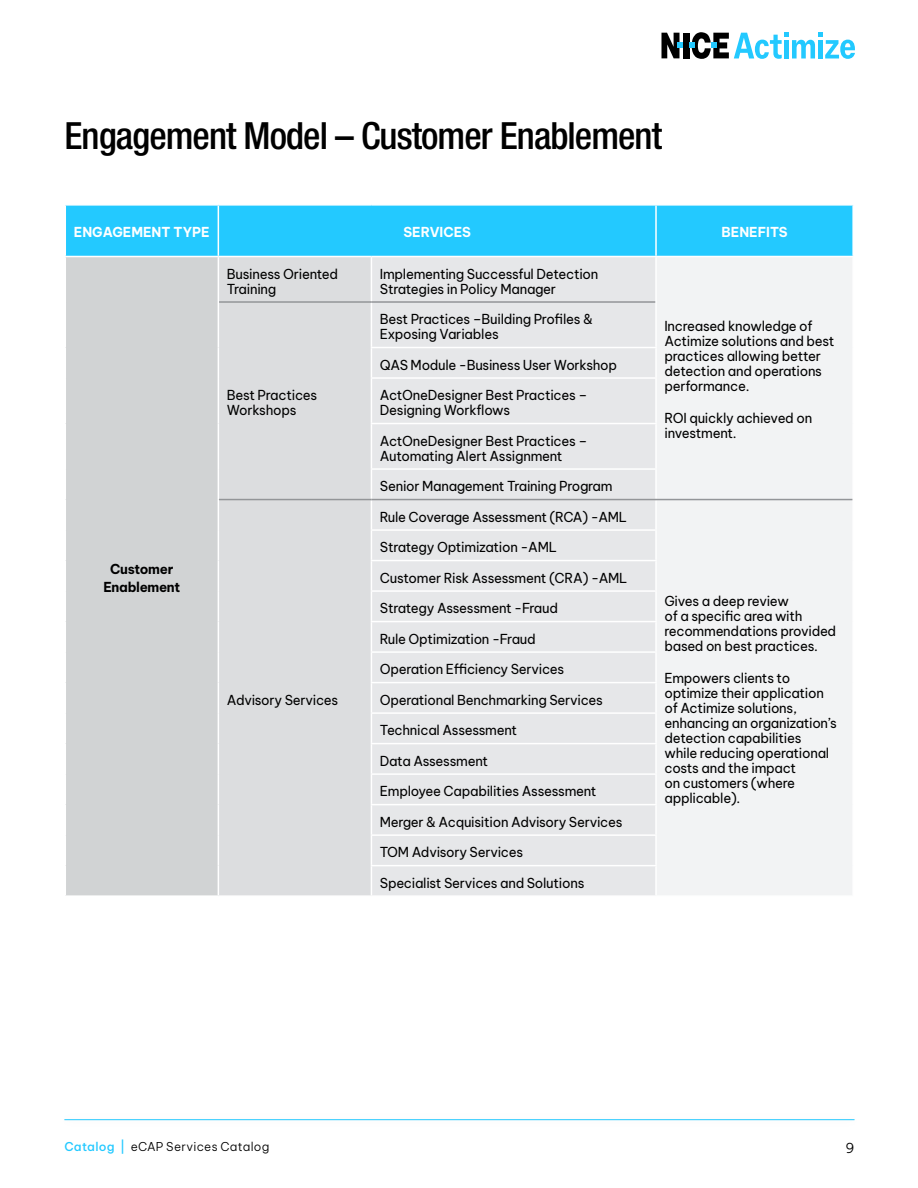
<style>
.page{position:relative;width:918px;height:1188px;background:#fff}
.page>*{position:absolute;margin:0;border:0;box-sizing:border-box;transform-origin:0 0}
.t1{font:500 condensed 37.5px "Helvetica Neue LT Pro";letter-spacing:-.025em;color:#000}
.t2{font:13.5px/15px "Be Vietnam Pro";letter-spacing:-.02em;color:#000}
.t3{font:700 13.5px "Be Vietnam Pro";color:#fff}
.t4{font:700 13.5px/18px "Be Vietnam Pro";letter-spacing:-.025em;color:#000;text-align:center}
.t5{font:300 13.5px "Be Vietnam Pro";color:#000}
.t6{font:300 12px "Be Vietnam Pro";letter-spacing:.02em;color:#000}
.s1{font-weight:500;color:#23c9ff}
</style>
<div class="page">
<div style="left:683px;top:33px;width:6px;height:25px;background:#000"></div>
<svg style="left:689px;top:32px;width:166px;height:27px"></svg>
<svg style="left:662px;top:33px;width:21px;height:25px"></svg>
<div style="left:66px;top:206px;width:786px;height:50px;background:#23c9ff"></div>
<div style="left:65px;top:256px;width:153px;height:640px;background:#d1d3d4"></div>
<div style="left:219px;top:257px;width:152px;height:638px;background:#dcdddf"></div>
<div style="left:372px;top:257px;width:283px;height:638px;background:#e6e7e9"></div>
<div style="left:657px;top:258px;width:195px;height:637px;background:#f2f3f4"></div>
<hr style="left:218px;top:206px;width:1px;height:50px;background:#fff">
<hr style="left:655px;top:206px;width:2px;height:50px;background:#fff">
<hr style="left:65px;top:256px;width:153px;height:1px;background:#fff">
<hr style="left:65px;top:257px;width:1px;height:45px;background:#fff">
<hr style="left:65px;top:302px;width:1px;height:46px;background:#fff">
<hr style="left:65px;top:348px;width:1px;height:30px;background:#fff">
<hr style="left:65px;top:378px;width:1px;height:46px;background:#fff">
<hr style="left:65px;top:424px;width:1px;height:45px;background:#fff">
<hr style="left:65px;top:469px;width:1px;height:31px;background:#fff">
<hr style="left:65px;top:500px;width:1px;height:30px;background:#fff">
<hr style="left:65px;top:530px;width:1px;height:31px;background:#fff">
<hr style="left:371px;top:529px;width:286px;height:2px;background:#fff">
<hr style="left:65px;top:561px;width:1px;height:30px;background:#fff">
<hr style="left:371px;top:560px;width:286px;height:1px;background:#fff">
<hr style="left:65px;top:591px;width:1px;height:31px;background:#fff">
<hr style="left:371px;top:590px;width:286px;height:2px;background:#fff">
<hr style="left:65px;top:622px;width:1px;height:30px;background:#fff">
<hr style="left:371px;top:621px;width:286px;height:1px;background:#fff">
<hr style="left:65px;top:652px;width:1px;height:31px;background:#fff">
<hr style="left:371px;top:651px;width:286px;height:2px;background:#fff">
<hr style="left:65px;top:683px;width:1px;height:30px;background:#fff">
<hr style="left:371px;top:682px;width:286px;height:1px;background:#fff">
<hr style="left:65px;top:713px;width:1px;height:31px;background:#fff">
<hr style="left:371px;top:712px;width:286px;height:2px;background:#fff">
<hr style="left:65px;top:744px;width:1px;height:30px;background:#fff">
<hr style="left:371px;top:743px;width:286px;height:1px;background:#fff">
<hr style="left:65px;top:774px;width:1px;height:31px;background:#fff">
<hr style="left:371px;top:773px;width:286px;height:2px;background:#fff">
<hr style="left:65px;top:805px;width:1px;height:30px;background:#fff">
<hr style="left:371px;top:804px;width:286px;height:1px;background:#fff">
<hr style="left:65px;top:835px;width:1px;height:31px;background:#fff">
<hr style="left:371px;top:834px;width:286px;height:2px;background:#fff">
<svg style="left:65px;top:866px;width:1px;height:29px"></svg>
<hr style="left:371px;top:865px;width:286px;height:1px;background:#fff">
<hr style="left:65px;top:895px;width:153px;height:2px;background:#fff">
<hr style="left:371px;top:347px;width:286px;height:1px;background:#fff">
<hr style="left:371px;top:377px;width:286px;height:2px;background:#fff">
<hr style="left:371px;top:423px;width:286px;height:1px;background:#fff">
<hr style="left:371px;top:468px;width:286px;height:2px;background:#fff">
<hr style="left:219px;top:301px;width:152px;height:2px;background:#939598">
<hr style="left:371px;top:301px;width:284px;height:2px;background:#939598">
<hr style="left:219px;top:499px;width:152px;height:1px;background:#939598">
<hr style="left:371px;top:499px;width:285px;height:1px;background:#939598">
<hr style="left:656px;top:499px;width:196px;height:1px;background:#939598">
<div style="left:56px;top:1110px;width:806px;height:19px;background:#000;opacity:.15"></div>
<hr style="left:64px;top:1119px;width:791px;height:1px;background:#23c9ff">
<h1 class="t1" style="left:65px;top:113px;width:599px">Engagement Model – Customer Enablement</h1>
<p class="t3" style="left:74px;top:221px;width:137px">ENGAGEMENT TYPE</p>
<p class="t3" style="left:403px;top:221px;width:69px">SERVICES</p>
<p class="t3" style="left:722px;top:221px;width:68px">BENEFITS</p>
<p class="t4" style="left:103px;top:559px;width:78px">Customer<br>Enablement</p>
<p class="t2" style="left:227px;top:265px;width:113px">Business Oriented<br>Training</p>
<p class="t2" style="left:380px;top:265px;width:220px">Implementing Successful Detection<br>Strategies in Policy Manager</p>
<p class="t2" style="left:227px;top:386px;width:92px">Best Practices<br>Workshops</p>
<p class="t2" style="left:227px;top:691px;width:113px">Advisory Services</p>
<p class="t2" style="left:380px;top:310px;width:214px">Best Practices –Building Profiles &amp;<br>Exposing Variables</p>
<p class="t2" style="left:380px;top:356px;width:239px">QAS Module -Business User Workshop</p>
<p class="t2" style="left:380px;top:386px;width:209px">ActOneDesigner Best Practices –<br>Designing Workflows</p>
<p class="t2" style="left:380px;top:432px;width:209px">ActOneDesigner Best Practices –<br>Automating Alert Assignment</p>
<p class="t2" style="left:380px;top:477px;width:234px">Senior Management Training Program</p>
<p class="t2" style="left:380px;top:508px;width:249px">Rule Coverage Assessment (RCA) -AML</p>
<p class="t2" style="left:380px;top:538px;width:179px">Strategy Optimization -AML</p>
<p class="t2" style="left:380px;top:569px;width:249px">Customer Risk Assessment (CRA) -AML</p>
<p class="t2" style="left:380px;top:599px;width:180px">Strategy Assessment -Fraud</p>
<p class="t2" style="left:380px;top:630px;width:157px">Rule Optimization -Fraud</p>
<p class="t2" style="left:380px;top:660px;width:186px">Operation Efficiency Services</p>
<p class="t2" style="left:380px;top:691px;width:225px">Operational Benchmarking Services</p>
<p class="t2" style="left:380px;top:721px;width:139px">Technical Assessment</p>
<p class="t2" style="left:380px;top:752px;width:110px">Data Assessment</p>
<p class="t2" style="left:380px;top:782px;width:218px">Employee Capabilities Assessment</p>
<p class="t2" style="left:380px;top:813px;width:244px">Merger &amp; Acquisition Advisory Services</p>
<p class="t2" style="left:380px;top:843px;width:145px">TOM Advisory Services</p>
<p class="t2" style="left:380px;top:874px;width:206px">Specialist Services and Solutions</p>
<p class="t2" style="left:665px;top:317px;width:172px">Increased knowledge of<br>Actimize solutions and best practices allowing better detection and operations performance.</p>
<p class="t2" style="left:665px;top:409px;width:149px">ROI quickly achieved on investment.</p>
<p class="t2" style="left:665px;top:592px;width:173px">Gives a deep review<br>of a specific area with recommendations provided based on best practices.</p>
<p class="t2" style="left:665px;top:669px;width:174px">Empowers clients to optimize their application of Actimize solutions, enhancing an organization’s detection capabilities while reducing operational costs and the impact<br>on customers (where applicable).</p>
<p class="t6" style="left:64px;top:1137px;width:206px"><span class="s1">Catalog |</span> eCAP Services Catalog</p>
<p class="t5" style="left:846px;top:1137px;width:11px">9</p>
</div>
